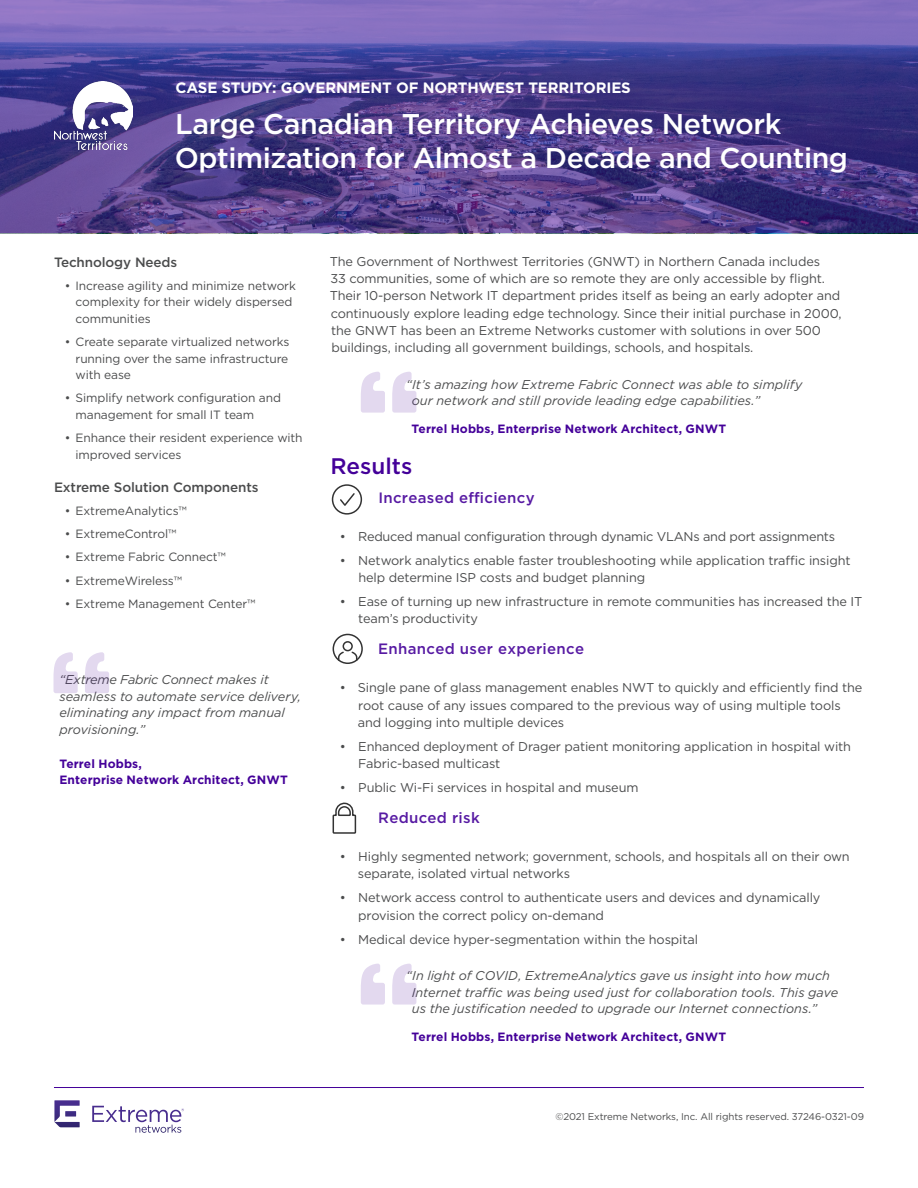
<style>
.page{position:relative;width:918px;height:1188px;background:#fff}
.page>*{position:absolute;margin:0;border:0;box-sizing:border-box;transform-origin:0 0}
.t1{font:500 28.5px/34.2px "Gotham";letter-spacing:-.015em;color:#fff}
.t2{font:500 22.5px "Gotham";color:#409}
.t3{font:500 15px "Gotham";letter-spacing:.02em;color:#571aa3}
.t4{font:700 15px "Gotham";letter-spacing:-.01em;color:#fff}
.Sidebar_-_H2{font:500 13.5px "Gotham";letter-spacing:-.01em;color:#4b4c4d}
.Body{font:12.75px/17.2px "Gotham";letter-spacing:-.01em;color:#4b4c4d}
.Pull_Quote___Body{font:italic 12.75px/16.5px "Gotham";color:#4b4c4d}
.Body-2{font:italic 12.75px/16.5px "Gotham";color:#4b4c4d}
.t5{font:12px/16.5px "Gotham";letter-spacing:-.01em;color:#4b4c4d}
.Pull_Quote___Name{font:700 12px/16.5px "Gotham";letter-spacing:.01em;color:#409}
.t6{font:9.75px "Gotham";letter-spacing:-.01em;color:#4b4c4d}
</style>
<div class="page">
<hr style="left:54px;top:1087px;width:810px;height:1px;background:#409">
<svg style="left:92px;top:1106px;width:92px;height:27px"></svg>
<svg style="left:54px;top:1100px;width:26px;height:27px"></svg>
<svg style="left:0;top:0;width:918px;height:233px;background:#564795"></svg>
<div style="left:332px;top:484px;width:30px;height:31px;border:2px solid #333;border-radius:50%"></div>
<svg style="left:340px;top:493px;width:15px;height:13px"></svg>
<div style="left:343px;top:641px;width:10px;height:10px;border:2px solid #333;border-radius:50%"></div>
<svg style="left:337px;top:650px;width:21px;height:12px"></svg>
<div style="left:333px;top:634px;width:30px;height:30px;border:2px solid #333;border-radius:50%"></div>
<svg style="left:332px;top:802px;width:25px;height:32px"></svg>
<img style="left:54px;top:81px;width:78px;height:68px">
<svg style="left:361px;top:372px;width:55px;height:41px"></svg>
<svg style="left:361px;top:964px;width:55px;height:41px"></svg>
<svg style="left:53px;top:652px;width:56px;height:41px"></svg>
<h1 class="t4" style="left:175px;top:78px;width:457px">CASE STUDY: GOVERNMENT OF NORTHWEST TERRITORIES</h1>
<h1 class="t1" style="left:175px;top:106px;width:675px">Large Canadian Territory Achieves Network<br>Optimization for Almost a Decade and Counting</h1>
<p class="Sidebar_-_H2" style="left:54px;top:253px;width:125px">Technology Needs</p>
<p class="t5" style="left:76px;top:277px;width:222px;text-indent:-11px">• Increase agility and minimize network complexity for their widely dispersed communities</p>
<p class="t5" style="left:76px;top:333px;width:215px;text-align:justify;text-indent:-11px">• Create separate virtualized networks running over the same infrastructure with ease</p>
<p class="t5" style="left:76px;top:390px;width:207px;text-indent:-11px">• Simplify network configuration and management for small IT team</p>
<p class="t5" style="left:76px;top:429px;width:229px;text-indent:-11px">• Enhance their resident experience with improved services</p>
<p class="Sidebar_-_H2" style="left:54px;top:478px;width:206px">Extreme Solution Components</p>
<p class="t5" style="left:65px;top:502px;width:124px">• ExtremeAnalytics™</p>
<p class="t5" style="left:65px;top:525px;width:113px">• ExtremeControl™</p>
<p class="t5" style="left:65px;top:549px;width:163px">• Extreme Fabric Connect™</p>
<p class="t5" style="left:65px;top:572px;width:119px">• ExtremeWireless™</p>
<p class="t5" style="left:65px;top:595px;width:192px">• Extreme Management Center™</p>
<p class="Body-2" style="left:59px;top:671px;width:243px">“Extreme Fabric Connect makes it seamless to automate service delivery, eliminating any impact from manual provisioning.”</p>
<p class="Pull_Quote___Name" style="left:59px;top:755px;width:230px">Terrel Hobbs,<br>Enterprise Network Architect, GNWT</p>
<p class="Body" style="left:330px;top:253px;width:513px">The Government of Northwest Territories (GNWT) in Northern Canada includes<br>33 communities, some of which are so remote they are only accessible by flight.<br>Their 10-person Network IT department prides itself as being an early adopter and continuously explore leading edge technology. Since their initial purchase in 2000, the GNWT has been an Extreme Networks customer with solutions in over 500 buildings, including all government buildings, schools, and hospitals.</p>
<p class="Pull_Quote___Body" style="left:412px;top:376px;width:392px;text-indent:-6px">“It’s amazing how Extreme Fabric Connect was able to simplify our network and still provide leading edge capabilities.”</p>
<p class="Pull_Quote___Name" style="left:412px;top:420px;width:316px">Terrel Hobbs, Enterprise Network Architect, GNWT</p>
<h2 class="t2" style="left:331px;top:451px;width:83px">Results</h2>
<h3 class="t3" style="left:378px;top:488px;width:158px">Increased efficiency</h3>
<p class="Body" style="left:340px;top:527px;width:497px">• Reduced manual configuration through dynamic VLANs and port assignments</p>
<p class="Body" style="left:358px;top:551px;width:494px;text-indent:-18px">• Network analytics enable faster troubleshooting while application traffic insight help determine ISP costs and budget planning</p>
<p class="Body" style="left:358px;top:593px;width:506px;text-indent:-18px">• Ease of turning up new infrastructure in remote communities has increased the IT team’s productivity</p>
<h3 class="t3" style="left:378px;top:639px;width:207px">Enhanced user experience</h3>
<p class="Body" style="left:358px;top:679px;width:506px;text-indent:-18px">• Single pane of glass management enables NWT to quickly and efficiently find the root cause of any issues compared to the previous way of using multiple tools and logging into multiple devices</p>
<p class="Body" style="left:358px;top:737px;width:494px;text-indent:-18px">• Enhanced deployment of Drager patient monitoring application in hospital with<br>Fabric-based multicast</p>
<p class="Body" style="left:340px;top:779px;width:300px">• Public Wi-Fi services in hospital and museum</p>
<h3 class="t3" style="left:378px;top:808px;width:103px">Reduced risk</h3>
<p class="Body" style="left:358px;top:848px;width:493px;text-indent:-18px">• Highly segmented network; government, schools, and hospitals all on their own separate, isolated virtual networks</p>
<p class="Body" style="left:358px;top:889px;width:464px;text-indent:-18px">• Network access control to authenticate users and devices and dynamically provision the correct policy on-demand</p>
<p class="Body" style="left:340px;top:930px;width:360px">• Medical device hyper-segmentation within the hospital</p>
<p class="Pull_Quote___Body" style="left:412px;top:967px;width:428px;text-indent:-6px">“In light of COVID, ExtremeAnalytics gave us insight into how much<br>Internet traffic was being used just for collaboration tools. This gave us the justification needed to upgrade our Internet connections.”</p>
<p class="Pull_Quote___Name" style="left:412px;top:1028px;width:316px">Terrel Hobbs, Enterprise Network Architect, GNWT</p>
<p class="t6" style="left:555px;top:1111px;width:310px">©2021 Extreme Networks, Inc. All rights reserved. 37246-0321-09</p>
</div>
